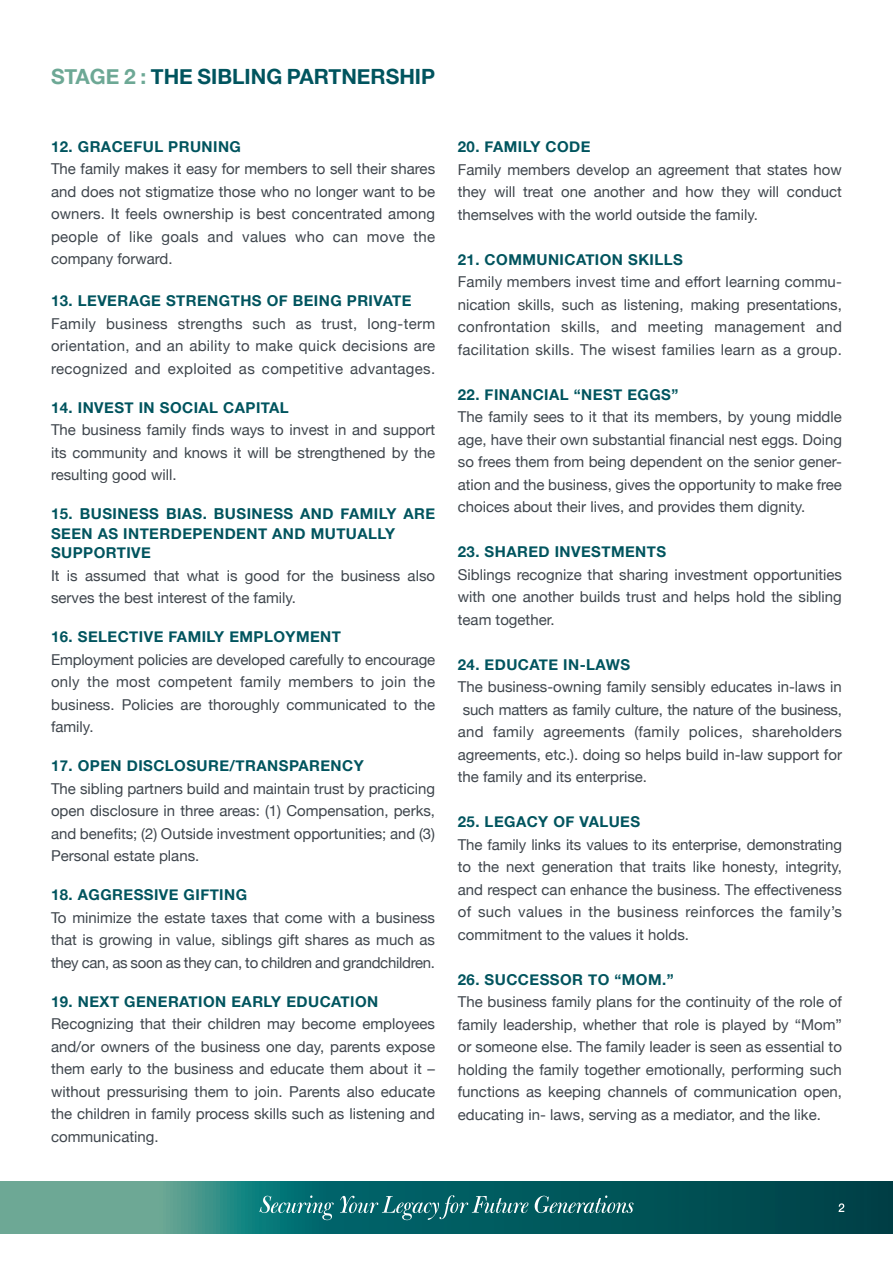
<style>
.page{position:relative;width:893px;height:1263px;background:#fff}
.page>*{position:absolute;margin:0;border:0;box-sizing:border-box;transform-origin:0 0}
.t1{font:700 21px "Helvetica Neue";color:#00545e}
.t2{font:15px/22.5px "Helvetica Neue";color:#3f464d;text-align:justify}
.t3{font:700 15px/19.5px "Helvetica Neue";letter-spacing:.03em;color:#00545e}
.t4{font:15px "Helvetica Neue";letter-spacing:.02em;color:#3f464d}
.s1{color:#6da895}
</style>
<div class="page">
<svg style="left:0;top:1181px;width:893px;height:53px;background:#206e6c"></svg>
<svg style="left:259px;top:1195px;width:375px;height:25px;background:#27777b"></svg>
<svg style="left:838px;top:1203px;width:6px;height:9px"></svg>
<p class="t1" style="left:51px;top:60px;width:386px"><span class="s1">STAGE 2 :</span> THE SIBLING PARTNERSHIP</p>
<p class="t3" style="left:51px;top:137px;width:191px">12. GRACEFUL PRUNING</p>
<p class="t2" style="left:51px;top:159px;width:386px">The family makes it easy for members to sell their shares and does not stigmatize those who no longer want to be owners. It feels ownership is best concentrated among people of like goals and values who can move the</p>
<p class="t2" style="left:51px;top:249px;width:123px">company forward.</p>
<p class="t3" style="left:51px;top:292px;width:362px">13. LEVERAGE STRENGTHS OF BEING PRIVATE</p>
<p class="t4" style="left:51px;top:313px;width:386px">Family business strengths such as trust, long-term</p>
<p class="t4" style="left:51px;top:335px;width:386px">orientation, and an ability to make quick decisions are</p>
<p class="t4" style="left:51px;top:358px;width:386px">recognized and exploited as competitive advantages.</p>
<p class="t3" style="left:51px;top:398px;width:239px">14. INVEST IN SOCIAL CAPITAL</p>
<p class="t2" style="left:51px;top:420px;width:386px">The business family finds ways to invest in and support its community and knows it will be strengthened by the resulting good will.</p>
<p class="t3" style="left:51px;top:505px;width:386px">15. BUSINESS BIAS. BUSINESS AND FAMILY ARE<br>SEEN AS INTERDEPENDENT AND MUTUALLY</p>
<p class="t3" style="left:51px;top:544px;width:101px">SUPPORTIVE</p>
<p class="t2" style="left:51px;top:565px;width:386px">It is assumed that what is good for the business also serves the best interest of the family.</p>
<p class="t3" style="left:51px;top:628px;width:291px">16. SELECTIVE FAMILY EMPLOYMENT</p>
<p class="t2" style="left:51px;top:649px;width:386px">Employment policies are developed carefully to encourage</p>
<p class="t4" style="left:51px;top:671px;width:386px">only the most competent family members to join the</p>
<p class="t2" style="left:51px;top:694px;width:386px">business. Policies are thoroughly communicated to the family.</p>
<p class="t3" style="left:51px;top:757px;width:314px">17. OPEN DISCLOSURE/TRANSPARENCY</p>
<p class="t2" style="left:51px;top:778px;width:386px">The sibling partners build and maintain trust by practicing open disclosure in three areas: (1) Compensation, perks, and benefits; (2) Outside investment opportunities; and (3)<br>Personal estate plans.</p>
<p class="t3" style="left:51px;top:886px;width:198px">18. AGGRESSIVE GIFTING</p>
<p class="t2" style="left:51px;top:907px;width:386px">To minimize the estate taxes that come with a business that is growing in value, siblings gift shares as much as they can, as soon as they can, to children and grandchildren.</p>
<p class="t3" style="left:51px;top:992px;width:329px">19. NEXT GENERATION EARLY EDUCATION</p>
<p class="t2" style="left:51px;top:1014px;width:386px">Recognizing that their children may become employees and/or owners of the business one day, parents expose them early to the business and educate them about it – without pressurising them to join. Parents also educate the children in family process skills such as listening and communicating.</p>
<p class="t3" style="left:458px;top:137px;width:134px">20. FAMILY CODE</p>
<p class="t2" style="left:458px;top:159px;width:386px">Family members develop an agreement that states how they will treat one another and how they will conduct themselves with the world outside the family.</p>
<p class="t3" style="left:458px;top:250px;width:227px">21. COMMUNICATION SKILLS</p>
<p class="t2" style="left:458px;top:271px;width:386px">Family members invest time and effort learning commu&shy;nication skills, such as listening, making presentations,</p>
<p class="t4" style="left:458px;top:316px;width:386px">confrontation skills, and meeting management and</p>
<p class="t4" style="left:458px;top:338px;width:386px">facilitation skills. The wisest families learn as a group.</p>
<p class="t3" style="left:458px;top:385px;width:222px">22. FINANCIAL “NEST EGGS”</p>
<p class="t2" style="left:458px;top:406px;width:386px">The family sees to it that its members, by young middle age, have their own substantial financial nest eggs. Doing</p>
<p class="t2" style="left:458px;top:451px;width:386px">so frees them from being dependent on the senior gener&shy;ation and the business, gives the opportunity to make free choices about their lives, and provides them dignity.</p>
<p class="t3" style="left:458px;top:542px;width:210px">23. SHARED INVESTMENTS</p>
<p class="t2" style="left:458px;top:564px;width:386px">Siblings recognize that sharing investment opportunities with one another builds trust and helps hold the sibling team together.</p>
<p class="t3" style="left:458px;top:655px;width:174px">24. EDUCATE IN-LAWS</p>
<p class="t2" style="left:458px;top:676px;width:386px">The business-owning family sensibly educates in-laws in</p>
<p class="t2" style="left:458px;top:699px;width:386px;text-indent:5px">such matters as family culture, the nature of the business, and family agreements (family polices, shareholders agreements, etc.). doing so helps build in-law support for the family and its enterprise.</p>
<p class="t3" style="left:458px;top:812px;width:184px">25. LEGACY OF VALUES</p>
<p class="t2" style="left:458px;top:834px;width:386px">The family links its values to its enterprise, demonstrating to the next generation that traits like honesty, integrity, and respect can enhance the business. The effectiveness</p>
<p class="t4" style="left:458px;top:901px;width:386px">of such values in the business reinforces the family’s</p>
<p class="t2" style="left:458px;top:924px;width:233px">commitment to the values it holds.</p>
<p class="t3" style="left:458px;top:970px;width:217px">26. SUCCESSOR TO “MOM.”</p>
<p class="t2" style="left:458px;top:991px;width:386px">The business family plans for the continuity of the role of family leadership, whether that role is played by “Mom” or someone else. The family leader is seen as essential to holding the family together emotionally, performing such functions as keeping channels of communication open, educating in- laws, serving as a mediator, and the like.</p>
</div>
